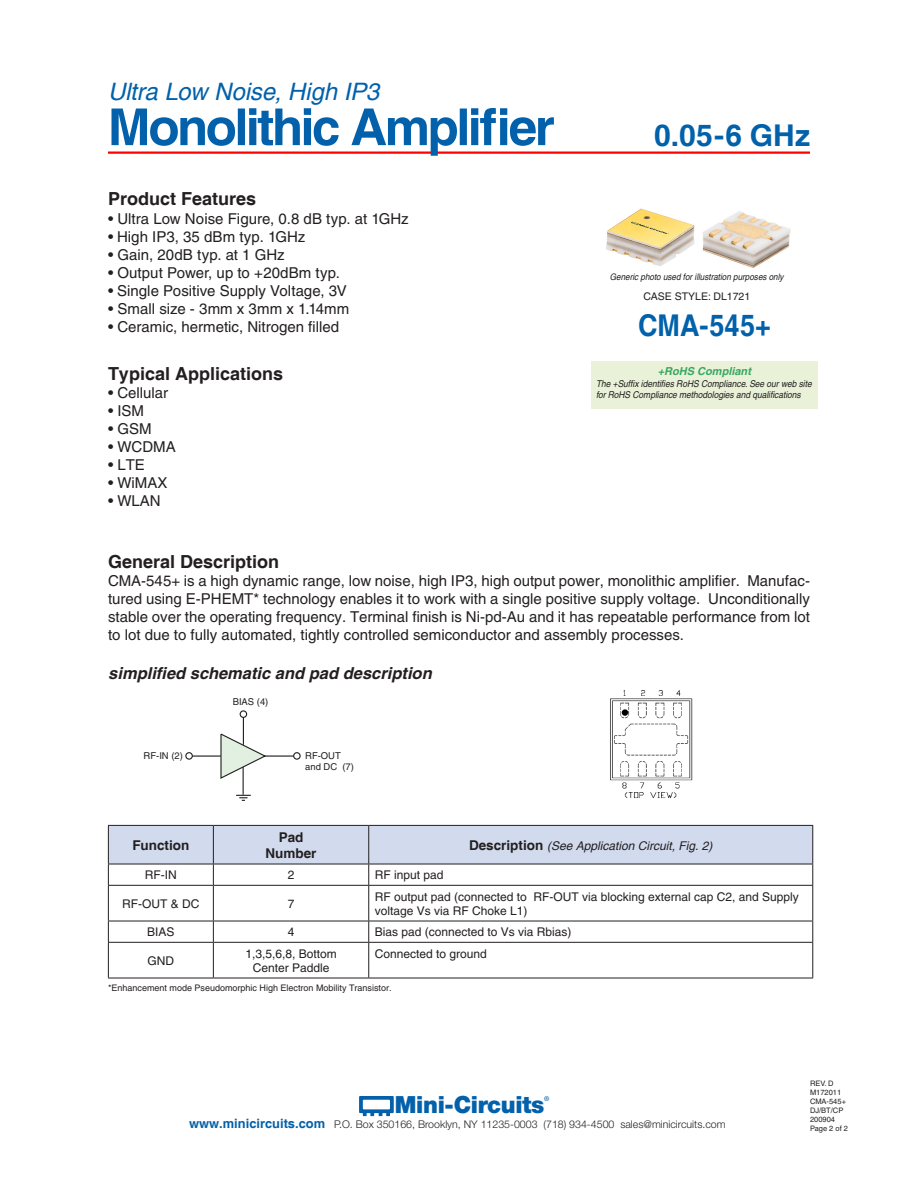
<style>
.page{position:relative;width:918px;height:1188px;background:#fff}
.page>*{position:absolute;margin:0;border:0;box-sizing:border-box;transform-origin:0 0}
.t1{font:700 51px "Helvetica";letter-spacing:-.05em;color:#0261aa}
.MODEL_NUMBER{font:700 30px "Helvetica";letter-spacing:.005em;color:#0161ab}
.MODEL_NUMBER-2{font:700 30px "Helvetica";letter-spacing:.005em;color:#0161ab;scale:.9 1}
.t2{font:italic 24px "Helvetica";letter-spacing:-.005em;color:#0161ab}
.t3{font:900 23.7px "Helvetica Neue";letter-spacing:-.015em;color:#0261aa}
.BODY_HEADLINE{font:700 18px "Helvetica";color:#231f20}
.t4{font:italic 700 16.5px "Helvetica";color:#231f20}
.FEAT___APPL{font:15px/18px "Helvetica";color:#231f20;text-align:justify}
.FEAT____APPL{font:15px "Helvetica";letter-spacing:.005em;color:#231f20}
.t5{font:700 13.5px "Helvetica";color:#231f20}
.t6{font:12px/14.4px "Helvetica";color:#231f20}
.t7{font:italic 12px "Helvetica";color:#231f20}
.t8{font:italic 700 10.95px "Helvetica";color:rgb(13 147 68/.8)}
.t9{font:300 10.65px "Helvetica Neue";color:#231f20}
.t10{font:10.5px "Helvetica";color:#231f20}
.t11{font:italic 9.45px/11.2px "Helvetica";letter-spacing:-.005em;color:#231f20;scale:.9 1}
.t12{font:9.45px/11.4px "Helvetica";color:#231f20}
.SCHEMATIC___PIN{font:9px "Helvetica";color:#231f20}
.t13{font:italic 9px "Helvetica";color:#231f20;scale:.9 1}
.t14{font:7.5px "Helvetica";color:#231f20}
.t15{font:500 6.6px "Helvetica Neue";color:#0261aa}
.s1{font-weight:700;font-style:normal;font-size:13.5px}
.s2{font-family:"Helvetica";font-weight:700;font-size:12.9px;color:#0261aa}
</style>
<div class="page">
<hr style="left:108px;top:152px;width:702px;height:2px;background:#f00">
<svg style="left:359px;top:1096px;width:35px;height:20px"></svg>
<hr style="left:265px;top:755px;width:29px;height:2px;background:#231f20">
<hr style="left:192px;top:755px;width:29px;height:2px;background:#231f20">
<div style="left:185px;top:752px;width:8px;height:8px;border:1px solid #231f20;border-radius:50%"></div>
<svg style="left:219px;top:717px;width:48px;height:84px"></svg>
<div style="left:240px;top:710px;width:7px;height:8px;border:1px solid #231f20;border-radius:50%"></div>
<div style="left:293px;top:752px;width:8px;height:8px;border:1px solid #231f20;border-radius:50%"></div>
<svg style="left:108px;top:825px;width:705px;height:60px"></svg>
<hr style="left:108px;top:885px;width:105px;height:1px;background:#231f20">
<hr style="left:108px;top:886px;width:1px;height:35px;background:#231f20">
<hr style="left:213px;top:885px;width:156px;height:1px;background:#231f20">
<hr style="left:213px;top:886px;width:1px;height:35px;background:#231f20">
<hr style="left:369px;top:885px;width:444px;height:1px;background:#231f20">
<hr style="left:368px;top:886px;width:1px;height:35px;background:#231f20">
<hr style="left:812px;top:886px;width:1px;height:35px;background:#231f20">
<hr style="left:108px;top:921px;width:105px;height:1px;background:#231f20">
<svg style="left:108px;top:921px;width:1px;height:21px"></svg>
<hr style="left:213px;top:921px;width:156px;height:1px;background:#231f20">
<svg style="left:213px;top:921px;width:1px;height:21px"></svg>
<hr style="left:369px;top:921px;width:444px;height:1px;background:#231f20">
<svg style="left:368px;top:921px;width:1px;height:21px"></svg>
<svg style="left:812px;top:921px;width:1px;height:21px"></svg>
<hr style="left:108px;top:942px;width:105px;height:1px;background:#231f20">
<hr style="left:108px;top:943px;width:1px;height:35px;background:#231f20">
<hr style="left:213px;top:942px;width:156px;height:1px;background:#231f20">
<hr style="left:213px;top:943px;width:1px;height:35px;background:#231f20">
<hr style="left:369px;top:942px;width:444px;height:1px;background:#231f20">
<hr style="left:368px;top:943px;width:1px;height:35px;background:#231f20">
<hr style="left:812px;top:943px;width:1px;height:35px;background:#231f20">
<hr style="left:108px;top:978px;width:105px;height:1px;background:#231f20">
<hr style="left:213px;top:978px;width:156px;height:1px;background:#231f20">
<hr style="left:369px;top:978px;width:444px;height:1px;background:#231f20">
<img style="left:610px;top:690px;width:83px;height:108px">
<div style="left:591px;top:362px;width:227px;height:47px;background:#e9f2d8"></div>
<img style="left:606px;top:208px;width:185px;height:60px">
<h3 class="t2" style="left:108px;top:77px;width:273px">Ultra Low Noise, High IP3</h3>
<h1 class="t1" style="left:108px;top:96px;width:448px">Monolithic Amplifier</h1>
<p class="BODY_HEADLINE" style="left:108px;top:188px;width:150px">Product Features</p>
<p class="FEAT____APPL" style="left:108px;top:210px;width:302px">• Ultra Low Noise Figure, 0.8 dB typ. at 1GHz</p>
<p class="FEAT____APPL" style="left:108px;top:228px;width:199px">• High IP3, 35 dBm typ. 1GHz</p>
<p class="FEAT____APPL" style="left:108px;top:246px;width:178px">• Gain, 20dB typ. at 1 GHz</p>
<p class="FEAT____APPL" style="left:108px;top:264px;width:234px">• Output Power, up to +20dBm typ.</p>
<p class="FEAT____APPL" style="left:108px;top:282px;width:240px">• Single Positive Supply Voltage, 3V</p>
<p class="FEAT____APPL" style="left:108px;top:300px;width:243px">• Small size - 3mm x 3mm x 1.14mm</p>
<p class="FEAT____APPL" style="left:108px;top:318px;width:233px">• Ceramic, hermetic, Nitrogen filled</p>
<p class="BODY_HEADLINE" style="left:108px;top:363px;width:177px">Typical Applications</p>
<p class="FEAT___APPL" style="left:108px;top:384px;width:62px">• Cellular</p>
<p class="FEAT___APPL" style="left:108px;top:402px;width:38px">• ISM</p>
<p class="FEAT___APPL" style="left:108px;top:420px;width:45px">• GSM</p>
<p class="FEAT___APPL" style="left:108px;top:438px;width:69px">• WCDMA</p>
<p class="FEAT___APPL" style="left:108px;top:456px;width:38px">• LTE</p>
<p class="FEAT___APPL" style="left:108px;top:474px;width:61px">• WiMAX</p>
<p class="FEAT___APPL" style="left:108px;top:492px;width:54px">• WLAN</p>
<p class="MODEL_NUMBER" style="left:654px;top:117px;width:157px">0.05-6 GHz</p>
<p class="t13" style="left:610px;top:271px;width:195px">Generic photo used for illustration purposes only</p>
<p class="t10" style="left:643px;top:290px;width:108px">CASE STYLE: DL1721</p>
<p class="MODEL_NUMBER-2" style="left:638px;top:307px;width:149px">CMA-545+</p>
<p class="t8" style="left:658px;top:365px;width:95px">+RoHS Compliant</p>
<p class="t11" style="left:596px;top:378px;width:241px">The +Suffix identifies RoHS Compliance. See our web site for RoHS Compliance methodologies and qualifications</p>
<p class="BODY_HEADLINE" style="left:108px;top:550px;width:173px">General Description</p>
<p class="FEAT___APPL" style="left:108px;top:571px;width:704px">CMA-545+ is a high dynamic range, low noise, high IP3, high output power, monolithic amplifier. Manufac&shy;tured using E-PHEMT* technology enables it to work with a single positive supply voltage. Unconditionally stable over the operating frequency. Terminal finish is Ni-pd-Au and it has repeatable performance from lot to lot due to fully automated, tightly controlled semiconductor and assembly processes.</p>
<p class="t4" style="left:108px;top:663px;width:325px">simplified schematic and pad description</p>
<p class="t12" style="left:233px;top:696px;width:37px">BIAS (4)</p>
<p class="t12" style="left:144px;top:750px;width:41px">RF-IN (2)</p>
<p class="t12" style="left:305px;top:750px;width:50px">RF-OUT and DC (7)</p>
<p class="t5" style="left:132px;top:837px;width:58px">Function</p>
<p class="t5" style="left:279px;top:829px;width:26px">Pad</p>
<p class="t5" style="left:266px;top:845px;width:53px">Number</p>
<p class="t7" style="left:469px;top:839px;width:245px"><span class="s1">Description</span> (See Application Circuit, Fig. 2)</p>
<p class="t6" style="left:145px;top:868px;width:33px">RF-IN</p>
<p class="t6" style="left:288px;top:868px;width:8px">2</p>
<p class="t6" style="left:375px;top:868px;width:70px">RF input pad</p>
<p class="t6" style="left:122px;top:896px;width:79px">RF-OUT &amp; DC</p>
<p class="t6" style="left:288px;top:896px;width:8px">7</p>
<p class="t6" style="left:375px;top:889px;width:426px">RF output pad (connected to RF-OUT via blocking external cap C2, and Supply voltage Vs via RF Choke L1)</p>
<p class="t6" style="left:147px;top:925px;width:29px">BIAS</p>
<p class="t6" style="left:288px;top:925px;width:8px">4</p>
<p class="t6" style="left:375px;top:925px;width:198px">Bias pad (connected to Vs via Rbias)</p>
<p class="t6" style="left:148px;top:953px;width:28px">GND</p>
<p class="t6" style="left:375px;top:946px;width:114px">Connected to ground</p>
<p class="SCHEMATIC___PIN" style="left:108px;top:983px;width:285px">*Enhancement mode Pseudomorphic High Electron Mobility Transistor.</p>
<p class="t6" style="left:245px;top:946px;width:93px">1,3,5,6,8, Bottom</p>
<p class="t6" style="left:253px;top:961px;width:78px">Center Paddle</p>
<h3 class="t3" style="left:395px;top:1091px;width:151px">Mini-Circuits</h3>
<p class="t15" style="left:544px;top:1094px;width:7px">®</p>
<p class="t9" style="left:189px;top:1118px;width:538px"><span class="s2">www.minicircuits.com</span> P.O. Box 350166, Brooklyn, NY 11235-0003 (718) 934-4500 sales@minicircuits.com</p>
<p class="t14" style="left:810px;top:1079px;width:25px">REV. D</p>
<p class="t14" style="left:810px;top:1088px;width:33px">M172011</p>
<p class="t14" style="left:810px;top:1097px;width:38px">CMA-545+</p>
<p class="t14" style="left:810px;top:1106px;width:35px">DJ/BT/CP</p>
<p class="t14" style="left:810px;top:1115px;width:27px">200904</p>
<p class="t14" style="left:810px;top:1124px;width:40px">Page 2 of 2</p>
</div>
